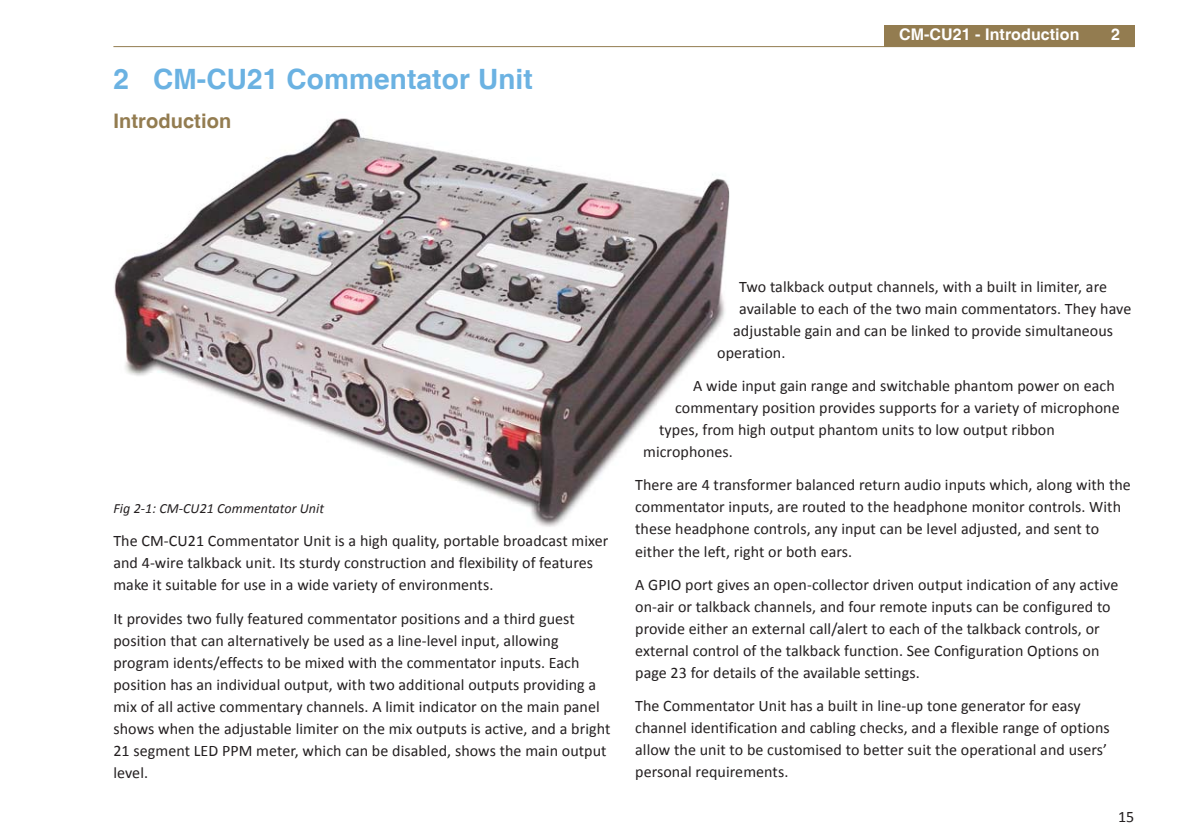
<style>
.page{position:relative;width:1191px;height:840px;background:#fff}
.page>*{position:absolute;margin:0;border:0;box-sizing:border-box;transform-origin:0 0}
.t1{font:700 28px "Helvetica";letter-spacing:.005em;color:#6bb2e2}
.t2{font:700 20px "Helvetica";letter-spacing:.005em;color:#937c50}
.t3{font:16px/22px "Calibri";letter-spacing:.005em;color:#231f20}
.t4{font:700 16px "Helvetica";letter-spacing:.005em;color:#fff}
.t5{font:italic 14px "Calibri";letter-spacing:.005em;color:#231f20}
</style>
<div class="page">
<div style="left:884px;top:25px;width:250px;height:22px;background:#937c50"></div>
<hr style="left:113px;top:46px;width:1021px;height:1px;background:#937c50">
<img style="left:114px;top:118px;width:615px;height:409px">
<h1 class="t1" style="left:113px;top:62px;width:421px">2 CM-CU21 Commentator Unit</h1>
<p class="t2" style="left:113px;top:109px;width:119px">Introduction</p>
<p class="t4" style="left:899px;top:26px;width:182px">CM-CU21 - Introduction</p>
<p class="t4" style="left:1111px;top:26px;width:10px">2</p>
<p class="t5" style="left:113px;top:502px;width:212px">Fig 2-1: CM-CU21 Commentator Unit</p>
<p class="t3" style="left:113px;top:530px;width:496px">The CM-CU21 Commentator Unit is a high quality, portable broadcast mixer and 4-wire talkback unit. Its sturdy construction and flexibility of features make it suitable for use in a wide variety of environments.</p>
<p class="t3" style="left:113px;top:608px;width:498px">It provides two fully featured commentator positions and a third guest position that can alternatively be used as a line-level input, allowing program idents/effects to be mixed with the commentator inputs. Each position has an individual output, with two additional outputs providing a mix of all active commentary channels. A limit indicator on the main panel shows when the adjustable limiter on the mix outputs is active, and a bright 21 segment LED PPM meter, which can be disabled, shows the main output level.</p>
<p class="t3" style="left:739px;top:276px;width:369px">Two talkback output channels, with a built in limiter, are</p>
<p class="t3" style="left:739px;top:298px;width:393px">available to each of the two main commentators. They have</p>
<p class="t3" style="left:733px;top:320px;width:381px">adjustable gain and can be linked to provide simultaneous</p>
<p class="t3" style="left:717px;top:342px;width:70px">operation.</p>
<p class="t3" style="left:693px;top:376px;width:423px">A wide input gain range and switchable phantom power on each</p>
<p class="t3" style="left:675px;top:398px;width:446px">commentary position provides supports for a variety of microphone</p>
<p class="t3" style="left:659px;top:420px;width:397px">types, from high output phantom units to low output ribbon</p>
<p class="t3" style="left:643px;top:442px;width:91px">microphones.</p>
<p class="t3" style="left:635px;top:475px;width:497px">There are 4 transformer balanced return audio inputs which, along with the commentator inputs, are routed to the headphone monitor controls. With these headphone controls, any input can be level adjusted, and sent to either the left, right or both ears.</p>
<p class="t3" style="left:635px;top:574px;width:484px">A GPIO port gives an open-collector driven output indication of any active on-air or talkback channels, and four remote inputs can be configured to provide either an external call/alert to each of the talkback controls, or external control of the talkback function. See Configuration Options on page 23 for details of the available settings.</p>
<p class="t3" style="left:635px;top:696px;width:476px">The Commentator Unit has a built in line-up tone generator for easy channel identification and cabling checks, and a flexible range of options allow the unit to be customised to better suit the operational and users’ personal requirements.</p>
<p class="t3" style="left:1118px;top:806px;width:18px">15</p>
</div>
